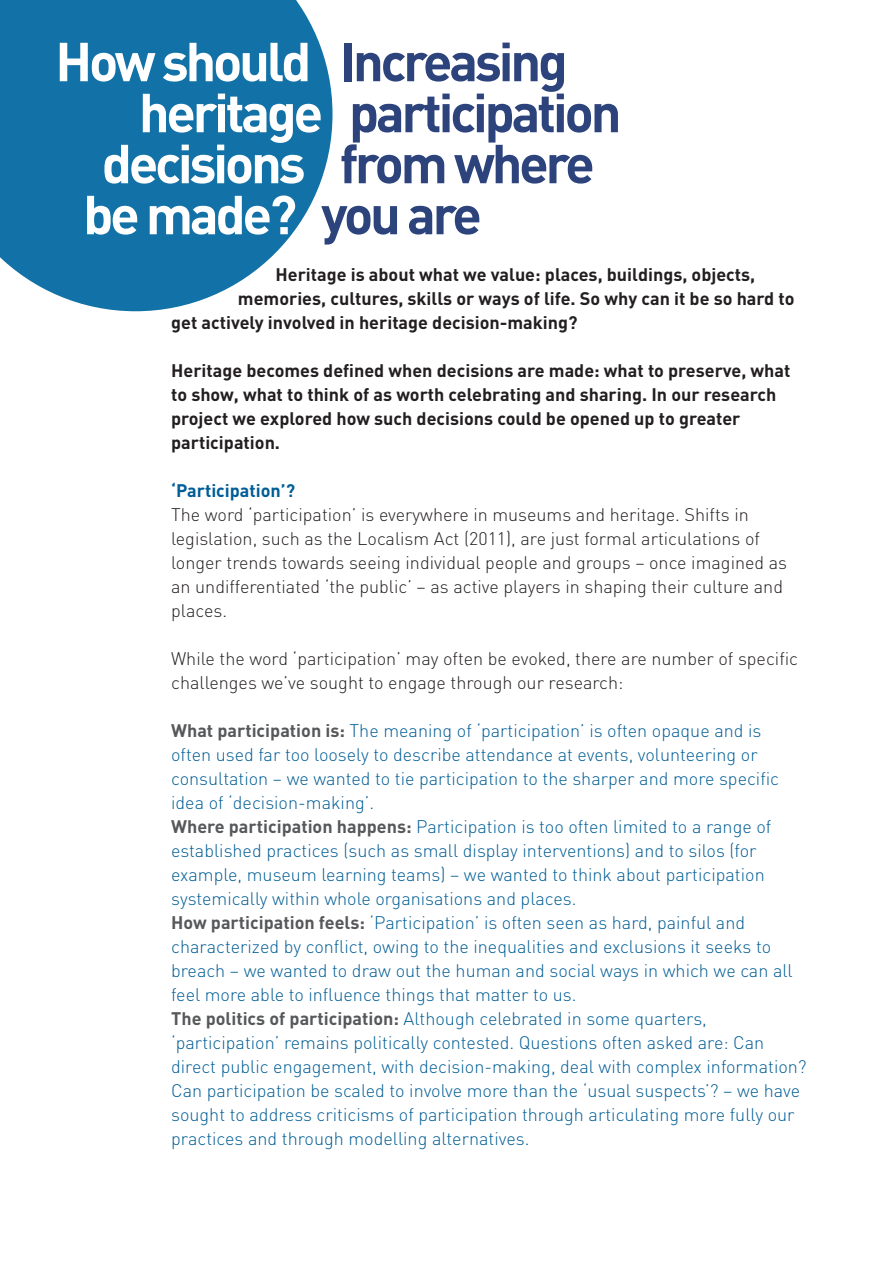
<style>
.page{position:relative;width:893px;height:1263px;background:#fff}
.page>*{position:absolute;margin:0;border:0;box-sizing:border-box;transform-origin:0 0}
.t1{font:700 54px/51px "DIN";letter-spacing:-.06em;color:#2d437c}
.t2{font:700 54px "DIN";letter-spacing:-.06em;color:#fff}
.t3{font:300 18px/24px "DIN";color:#005d95}
.t4{font:300 18px/24px "DIN";color:#231f20}
.t5{font:700 18px/24px "DIN";color:#231f20}
.t6{font:700 18px "DIN";color:#005d95}
.s1{color:#fff}
.s2{font-weight:700;color:#57585a}
</style>
<div class="page">
<svg style="left:0;top:0;width:332px;height:311px;background:#2c81b0"></svg>
<p class="t1" style="left:340px;top:34px;width:230px">Increasing</p>
<p class="t1" style="left:349px;top:85px;width:274px">participation</p>
<p class="t1" style="left:83px;top:136px;width:513px;text-indent:256px">from where <span class="s1">be made?</span> you are</p>
<p class="t2" style="left:55px;top:26px;width:258px">How should</p>
<p class="t2" style="left:139px;top:77px;width:186px">heritage</p>
<p class="t2" style="left:102px;top:128px;width:205px">decisions</p>
<p class="t5" style="left:276px;top:261px;width:481px">Heritage is about what we value: places, buildings, objects,</p>
<p class="t5" style="left:171px;top:285px;width:625px;text-indent:67px">memories, cultures, skills or ways of life. So why can it be so hard to get actively involved in heritage decision-making?</p>
<p class="t5" style="left:171px;top:357px;width:621px">Heritage becomes defined when decisions are made: what to preserve, what to show, what to think of as worth celebrating and sharing. In our research project we explored how such decisions could be opened up to greater participation.</p>
<p class="t6" style="left:171px;top:478px;width:126px">‘Participation’?</p>
<p class="t4" style="left:171px;top:502px;width:618px">The word ‘participation’ is everywhere in museums and heritage. Shifts in legislation, such as the Localism Act (2011), are just formal articulations of longer trends towards seeing individual people and groups – once imagined as an undifferentiated ‘the public’ – as active players in shaping their culture and places.</p>
<p class="t4" style="left:171px;top:646px;width:628px">While the word ‘participation’ may often be evoked, there are number of specific challenges we’ve sought to engage through our research:</p>
<p class="t3" style="left:171px;top:718px;width:609px"><span class="s2">What participation is:</span> The meaning of ‘participation’ is often opaque and is often used far too loosely to describe attendance at events, volunteering or consultation – we wanted to tie participation to the sharper and more specific idea of ‘decision-making’.</p>
<p class="t3" style="left:171px;top:814px;width:602px"><span class="s2">Where participation happens:</span> Participation is too often limited to a range of established practices (such as small display interventions) and to silos (for example, museum learning teams) – we wanted to think about participation systemically within whole organisations and places.</p>
<p class="t3" style="left:171px;top:910px;width:623px"><span class="s2">How participation feels:</span> ‘Participation’ is often seen as hard, painful and characterized by conflict, owing to the inequalities and exclusions it seeks to breach – we wanted to draw out the human and social ways in which we can all feel more able to influence things that matter to us.</p>
<p class="t3" style="left:171px;top:1006px;width:637px"><span class="s2">The politics of participation:</span> Although celebrated in some quarters, ‘participation’ remains politically contested. Questions often asked are: Can direct public engagement, with decision-making, deal with complex information?<br>Can participation be scaled to involve more than the ‘usual suspects’? – we have sought to address criticisms of participation through articulating more fully our practices and through modelling alternatives.</p>
</div>
